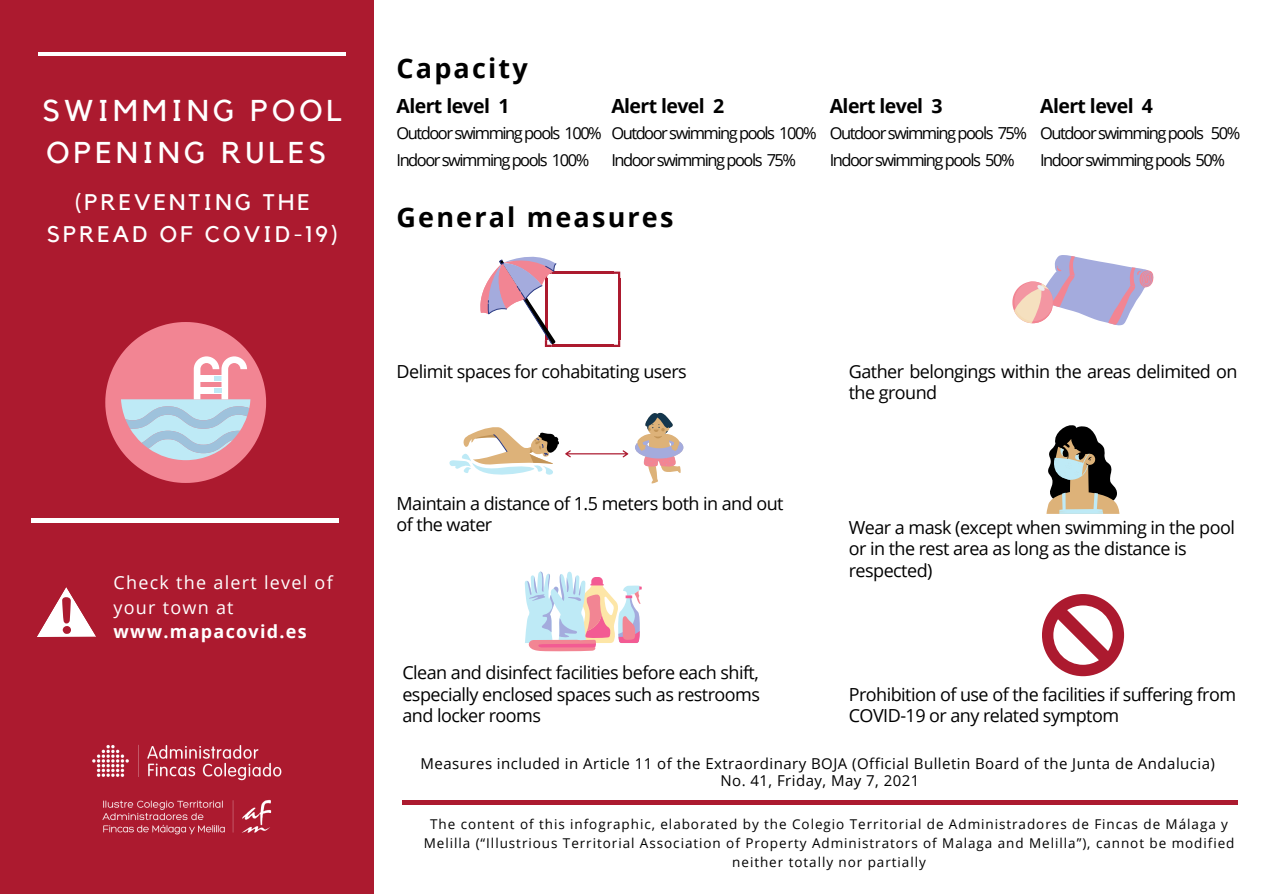
<style>
.page{position:relative;width:1263px;height:894px;background:#fff}
.page>*{position:absolute;margin:0;border:0;box-sizing:border-box;transform-origin:0 0}
.t1{font:30px/41.5px "Kollektif";letter-spacing:.14em;color:#fff}
.t2{font:700 27px "Open Sans";letter-spacing:.08em;color:#000}
.t3{font:22.5px/31.5px "Kollektif";letter-spacing:.14em;color:#fff;text-align:center}
.t4{font:700 19.5px "Open Sans";letter-spacing:-.03em;color:#000}
.t5{font:18px/21.3px "Open Sans";letter-spacing:-.03em;color:#000}
.t6{font:18px/24.8px "Open Sans";letter-spacing:.07em;color:#fff}
.t7{font:16.5px "Open Sans";letter-spacing:-.09em;color:#000}
.t8{font:15px "Open Sans";letter-spacing:.03em;color:#000}
.t9{font:13.5px/18.6px "Open Sans";letter-spacing:.07em;color:#000;text-align:center}
.s1{font-weight:700}
</style>
<div class="page">
<div style="left:0;top:0;width:374px;height:893px;background:#ac1a2f"></div>
<hr style="left:38px;top:52px;width:308px;height:3px;background:#fff">
<hr style="left:32px;top:518px;width:307px;height:4px;background:#fff">
<hr style="left:929px;top:800px;width:308px;height:4px;background:#ac1a2f">
<svg style="left:1046px;top:425px;width:73px;height:88px"></svg>
<svg style="left:525px;top:571px;width:117px;height:80px"></svg>
<hr style="left:402px;top:800px;width:309px;height:4px;background:#ac1a2f">
<hr style="left:620px;top:800px;width:308px;height:4px;background:#ac1a2f">
<svg style="left:105px;top:322px;width:161px;height:161px"></svg>
<svg style="left:37px;top:587px;width:59px;height:50px"></svg>
<img style="left:92px;top:745px;width:190px;height:36px">
<img style="left:102px;top:799px;width:170px;height:36px">
<svg style="left:449px;top:427px;width:110px;height:48px"></svg>
<svg style="left:635px;top:412px;width:48px;height:71px"></svg>
<svg style="left:565px;top:450px;width:63px;height:7px"></svg>
<hr style="left:618px;top:278px;width:2px;height:62px;background:#ac1a2f">
<hr style="left:552px;top:271px;width:61px;height:3px;background:#ac1a2f">
<hr style="left:552px;top:344px;width:61px;height:3px;background:#ac1a2f">
<svg style="left:613px;top:271px;width:7px;height:7px"></svg>
<svg style="left:613px;top:340px;width:7px;height:7px"></svg>
<svg style="left:1042px;top:594px;width:82px;height:82px"></svg>
<svg style="left:1012px;top:255px;width:142px;height:70px"></svg>
<svg style="left:480px;top:256px;width:76px;height:91px"></svg>
<p class="t1" style="left:43px;top:91px;width:301px">SWIMMING POOL<br>OPENING RULES</p>
<p class="t3" style="left:47px;top:187px;width:292px">(PREVENTING THE<br>SPREAD OF COVID-19)</p>
<p class="t6" style="left:113px;top:569px;width:221px">Check the alert level of your town at <span class="s1">www.mapacovid.es</span></p>
<p class="t2" style="left:397px;top:49px;width:133px">Capacity</p>
<p class="t4" style="left:397px;top:92px;width:114px">Alert level 1</p>
<p class="t7" style="left:397px;top:121px;width:207px">Outdoor swimming pools 100%</p>
<p class="t7" style="left:397px;top:148px;width:194px">Indoor swimming pools 100%</p>
<p class="t4" style="left:611px;top:92px;width:114px">Alert level 2</p>
<p class="t7" style="left:611px;top:121px;width:207px">Outdoor swimming pools 100%</p>
<p class="t7" style="left:611px;top:148px;width:186px">Indoor swimming pools 75%</p>
<p class="t4" style="left:830px;top:92px;width:114px">Alert level 3</p>
<p class="t7" style="left:830px;top:121px;width:199px">Outdoor swimming pools 75%</p>
<p class="t7" style="left:830px;top:148px;width:186px">Indoor swimming pools 50%</p>
<p class="t4" style="left:1040px;top:92px;width:114px">Alert level 4</p>
<p class="t7" style="left:1040px;top:121px;width:202px">Outdoor swimming pools 50%</p>
<p class="t7" style="left:1040px;top:148px;width:186px">Indoor swimming pools 50%</p>
<p class="t2" style="left:397px;top:198px;width:278px">General measures</p>
<p class="t5" style="left:397px;top:360px;width:292px">Delimit spaces for cohabitating users</p>
<p class="t5" style="left:397px;top:492px;width:388px">Maintain a distance of 1.5 meters both in and out of the water</p>
<p class="t5" style="left:402px;top:661px;width:359px;text-align:justify">Clean and disinfect facilities before each shift, especially enclosed spaces such as restrooms and locker rooms</p>
<p class="t5" style="left:849px;top:360px;width:390px">Gather belongings within the areas delimited on the ground</p>
<p class="t5" style="left:849px;top:516px;width:388px">Wear a mask (except when swimming in the pool or in the rest area as long as the distance is respected)</p>
<p class="t5" style="left:849px;top:682px;width:389px">Prohibition of use of the facilities if suffering from<br>COVID-19 or any related symptom</p>
<p class="t8" style="left:421px;top:752px;width:796px">Measures included in Article 11 of the Extraordinary BOJA (Official Bulletin Board of the Junta de Andalucia)</p>
<p class="t8" style="left:720px;top:769px;width:201px">No. 41, Friday, May 7, 2021</p>
<p class="t9" style="left:424px;top:814px;width:812px">The content of this infographic, elaborated by the Colegio Territorial de Administradores de Fincas de Málaga y<br>Melilla (“Illustrious Territorial Association of Property Administrators of Malaga and Melilla”), cannot be modified neither totally nor partially</p>
</div>
